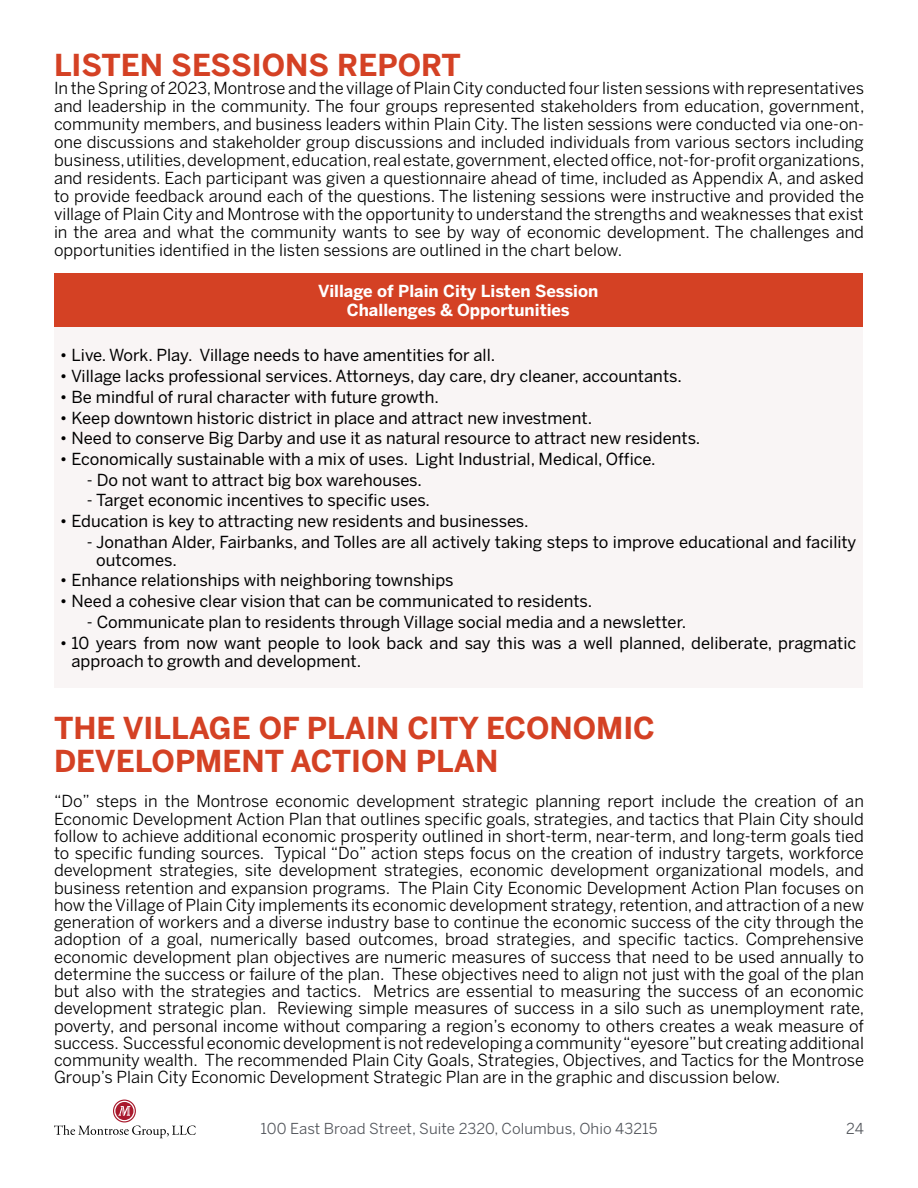
<style>
.page{position:relative;width:918px;height:1188px;background:#fff}
.page>*{position:absolute;margin:0;border:0;box-sizing:border-box;transform-origin:0 0}
.t1{font:700 30px/33px "Benton Sans";color:#d44124}
.t2{font:16.5px/17.2px "Benton Sans";color:#000;text-align:justify}
.t3{font:16.5px/18px "Benton Sans";color:#000}
.t4{font:700 16.5px/19.8px "Benton Sans";color:#fff;text-align:center}
.t5{font:15px "Benton Sans";letter-spacing:.005em;color:#52555b}
</style>
<div class="page">
<svg style="left:54px;top:1125px;width:142px;height:13px"></svg>
<div style="left:115px;top:1102px;width:18px;height:18px;background:#a91a2d;border-radius:50%"></div>
<div style="left:113px;top:1100px;width:23px;height:23px;border:1px solid #a91a2d;border-radius:50%"></div>
<svg style="left:118px;top:1106px;width:12px;height:10px"></svg>
<div style="left:54px;top:273px;width:808px;height:54px;background:#d44124"></div>
<div style="left:54px;top:327px;width:808px;height:361px;background:#f9f5f5"></div>
<h1 class="t1" style="left:54px;top:48px;width:409px">LISTEN SESSIONS REPORT</h1>
<p class="t2" style="left:54px;top:79px;width:812px;line-height:18px">In the Spring of 2023, Montrose and the village of Plain City conducted four listen sessions with representatives and leadership in the community. The four groups represented stakeholders from education, government, community members, and business leaders within Plain City. The listen sessions were conducted via one-on&shy;one discussions and stakeholder group discussions and included individuals from various sectors including business, utilities, development, education, real estate, government, elected office, not-for-profit organizations, and residents. Each participant was given a questionnaire ahead of time, included as Appendix A, and asked to provide feedback around each of the questions. The listening sessions were instructive and provided the village of Plain City and Montrose with the opportunity to understand the strengths and weaknesses that exist in the area and what the community wants to see by way of economic development. The challenges and opportunities identified in the listen sessions are outlined in the chart below.</p>
<p class="t4" style="left:318px;top:281px;width:282px">Village of Plain City Listen Session<br>Challenges &amp; Opportunities</p>
<p class="t3" style="left:60px;top:346px;width:437px">• Live. Work. Play. Village needs to have amentities for all.</p>
<p class="t3" style="left:60px;top:367px;width:623px">• Village lacks professional services. Attorneys, day care, dry cleaner, accountants.</p>
<p class="t3" style="left:60px;top:388px;width:380px">• Be mindful of rural character with future growth.</p>
<p class="t3" style="left:60px;top:408px;width:534px">• Keep downtown historic district in place and attract new investment.</p>
<p class="t3" style="left:60px;top:429px;width:642px">• Need to conserve Big Darby and use it as natural resource to attract new residents.</p>
<p class="t3" style="left:60px;top:450px;width:597px">• Economically sustainable with a mix of uses. Light Industrial, Medical, Office.</p>
<p class="t3" style="left:87px;top:470px;width:337px">- Do not want to attract big box warehouses.</p>
<p class="t3" style="left:87px;top:491px;width:345px">- Target economic incentives to specific uses.</p>
<p class="t3" style="left:60px;top:512px;width:470px">• Education is key to attracting new residents and businesses.</p>
<p class="t3" style="left:96px;top:533px;width:762px;text-indent:-9px">- Jonathan Alder, Fairbanks, and Tolles are all actively taking steps to improve educational and facility outcomes.</p>
<p class="t3" style="left:60px;top:571px;width:395px">• Enhance relationships with neighboring townships</p>
<p class="t3" style="left:60px;top:592px;width:534px">• Need a cohesive clear vision that can be communicated to residents.</p>
<p class="t3" style="left:87px;top:613px;width:601px">- Communicate plan to residents through Village social media and a newsletter.</p>
<p class="t3" style="left:71px;top:633px;width:786px;text-indent:-12px">• 10 years from now want people to look back and say this was a well planned, deliberate, pragmatic approach to growth and development.</p>
<h1 class="t1" style="left:54px;top:711px;width:603px">THE VILLAGE OF PLAIN CITY ECONOMIC<br>DEVELOPMENT ACTION PLAN</h1>
<p class="t2" style="left:54px;top:793px;width:812px">“Do” steps in the Montrose economic development strategic planning report include the creation of an Economic Development Action Plan that outlines specific goals, strategies, and tactics that Plain City should follow to achieve additional economic prosperity outlined in short-term, near-term, and long-term goals tied to specific funding sources. Typical “Do” action steps focus on the creation of industry targets, workforce development strategies, site development strategies, economic development organizational models, and business retention and expansion programs. The Plain City Economic Development Action Plan focuses on how the Village of Plain City implements its economic development strategy, retention, and attraction of a new generation of workers and a diverse industry base to continue the economic success of the city through the adoption of a goal, numerically based outcomes, broad strategies, and specific tactics. Comprehensive economic development plan objectives are numeric measures of success that need to be used annually to determine the success or failure of the plan. These objectives need to align not just with the goal of the plan but also with the strategies and tactics. Metrics are essential to measuring the success of an economic development strategic plan. Reviewing simple measures of success in a silo such as unemployment rate, poverty, and personal income without comparing a region’s economy to others creates a weak measure of success. Successful economic development is not redeveloping a community “eyesore” but creating additional community wealth. The recommended Plain City Goals, Strategies, Objectives, and Tactics for the Montrose Group’s Plain City Economic Development Strategic Plan are in the graphic and discussion below.</p>
<p class="t5" style="left:261px;top:1120px;width:399px">100 East Broad Street, Suite 2320, Columbus, Ohio 43215</p>
<p class="t5" style="left:846px;top:1120px;width:19px">24</p>
</div>
